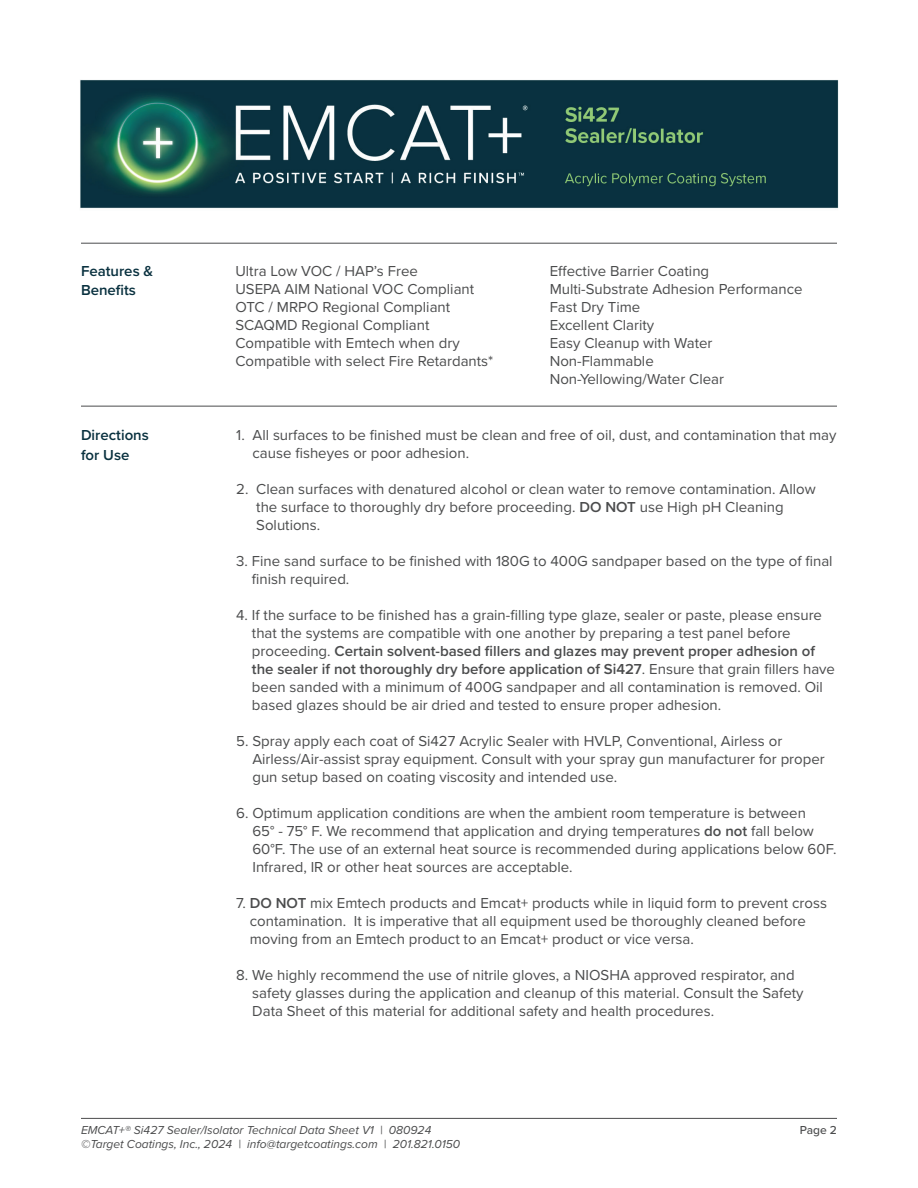
<style>
.page{position:relative;width:918px;height:1188px;background:#fff}
.page>*{position:absolute;margin:0;border:0;box-sizing:border-box;transform-origin:0 0}
.t1{font:15px/18px "Proxima Nova";color:#4b4c4d}
.t2{font:600 15px/19.5px "Proxima Nova";color:#09313f}
.t3{font:italic 12px/13.5px "Proxima Nova";color:#4b4c4d}
.t4{font:500 12px "Proxima Nova";color:#4b4c4d}
.s1{font-weight:600}
</style>
<div class="page">
<hr style="left:81px;top:1118px;width:756px;height:1px;background:#4b4c4d">
<img style="left:80px;top:80px;width:759px;height:128px">
<hr style="left:81px;top:406px;width:756px;height:1px;background:#4b4c4d">
<hr style="left:81px;top:243px;width:756px;height:1px;background:#4b4c4d">
<p class="t2" style="left:81px;top:261px;width:74px">Features &amp;<br>Benefits</p>
<p class="t1" style="left:235px;top:261px;width:259px">Ultra Low VOC / HAP’s Free<br>USEPA AIM National VOC Compliant<br>OTC / MRPO Regional Compliant<br>SCAQMD Regional Compliant<br>Compatible with Emtech when dry<br>Compatible with select Fire Retardants*</p>
<p class="t1" style="left:550px;top:261px;width:254px">Effective Barrier Coating<br>Multi-Substrate Adhesion Performance<br>Fast Dry Time<br>Excellent Clarity<br>Easy Cleanup with Water<br>Non-Flammable<br>Non-Yellowing/Water Clear</p>
<p class="t2" style="left:81px;top:425px;width:69px">Directions for Use</p>
<p class="t1" style="left:253px;top:425px;width:585px;text-indent:-16px">1. All surfaces to be finished must be clean and free of oil, dust, and contamination that may cause fisheyes or poor adhesion.</p>
<p class="t1" style="left:256px;top:479px;width:561px;text-indent:-20px">2. Clean surfaces with denatured alcohol or clean water to remove contamination. Allow the surface to thoroughly dry before proceeding. <span class="s1">DO NOT</span> use High pH Cleaning<br>Solutions.</p>
<p class="t1" style="left:252px;top:551px;width:582px;text-indent:-16px">3. Fine sand surface to be finished with 180G to 400G sandpaper based on the type of final finish required.</p>
<p class="t1" style="left:252px;top:605px;width:585px;text-indent:-16px">4. If the surface to be finished has a grain-filling type glaze, sealer or paste, please ensure that the systems are compatible with one another by preparing a test panel before proceeding. <span class="s1">Certain solvent-based fillers and glazes may prevent proper adhesion of the sealer if not thoroughly dry before application of Si427</span>. Ensure that grain fillers have been sanded with a minimum of 400G sandpaper and all contamination is removed. Oil based glazes should be air dried and tested to ensure proper adhesion.</p>
<p class="t1" style="left:252px;top:731px;width:574px;text-indent:-16px">5. Spray apply each coat of Si427 Acrylic Sealer with HVLP, Conventional, Airless or<br>Airless/Air-assist spray equipment. Consult with your spray gun manufacturer for proper gun setup based on coating viscosity and intended use.</p>
<p class="t1" style="left:252px;top:803px;width:586px;text-indent:-16px">6. Optimum application conditions are when the ambient room temperature is between<br>65° - 75° F. We recommend that application and drying temperatures <span class="s1">do not</span> fall below 60°F. The use of an external heat source is recommended during applications below 60F.<br>Infrared, IR or other heat sources are acceptable.</p>
<p class="t1" style="left:250px;top:893px;width:579px;text-indent:-14px">7. <span class="s1">DO NOT</span> mix Emtech products and Emcat+ products while in liquid form to prevent cross contamination. It is imperative that all equipment used be thoroughly cleaned before moving from an Emtech product to an Emcat+ product or vice versa.</p>
<p class="t1" style="left:252px;top:965px;width:553px;text-indent:-16px">8. We highly recommend the use of nitrile gloves, a NIOSHA approved respirator, and safety glasses during the application and cleanup of this material. Consult the Safety<br>Data Sheet of this material for additional safety and health procedures.</p>
<p class="t3" style="left:81px;top:1123px;width:381px">EMCAT+® Si427 Sealer/Isolator Technical Data Sheet V1 | 080924 ©Target Coatings, Inc., 2024 | info@targetcoatings.com | 201.821.0150</p>
<p class="t4" style="left:800px;top:1121px;width:39px">Page 2</p>
</div>
